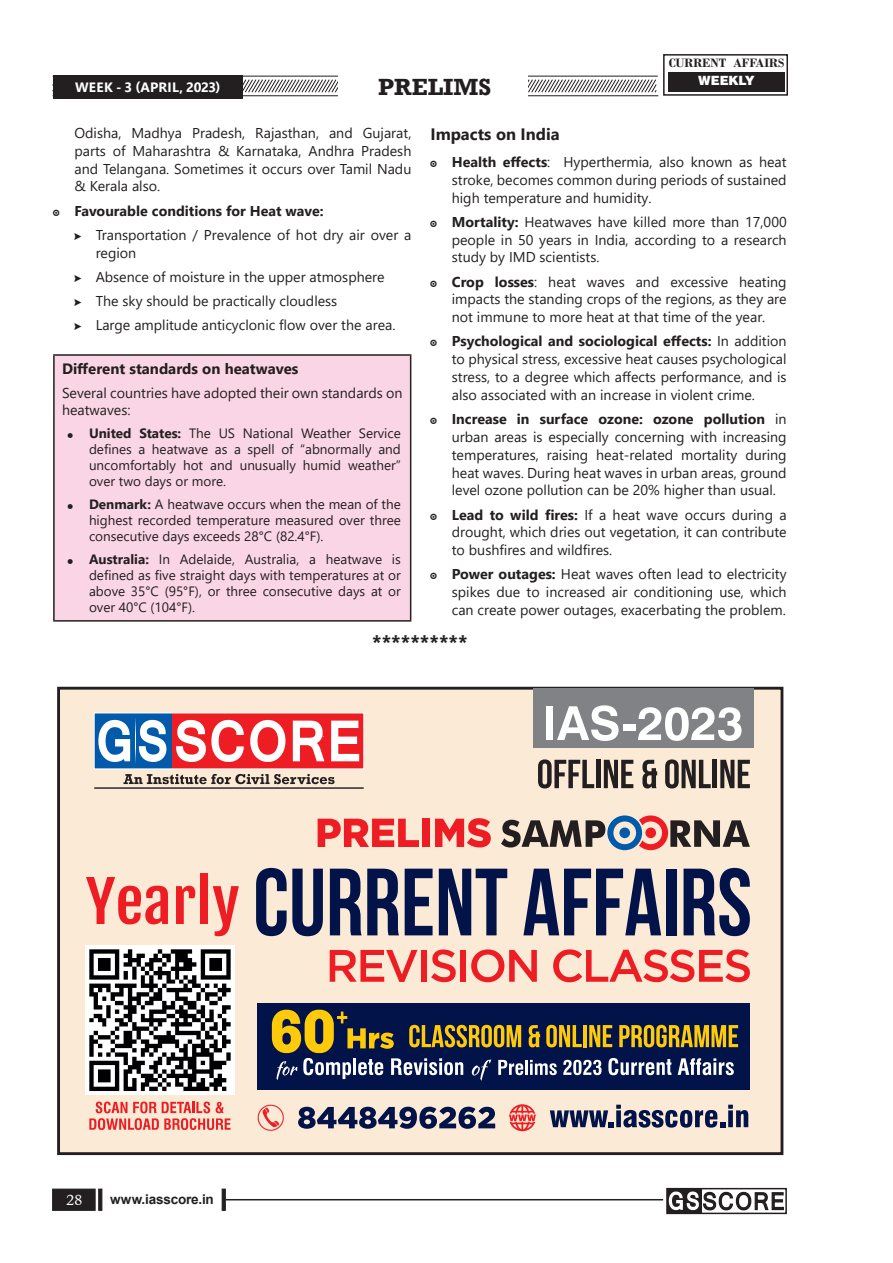
<style>
.page{position:relative;width:893px;height:1263px;background:#fff}
.page>*{position:absolute;margin:0;border:0;box-sizing:border-box;transform-origin:0 0}
.t1{font:700 24px "Rockwell";color:#231f20}
.END_STAR{font:700 21px "Segoe UI";color:#231f20}
._7__HEADING_2{font:700 16.5px "Segoe UI";color:#231f20}
.Box_Heading{font:700 15px "Segoe UI";color:#231f20}
.Boty_Text{font:14.25px/17.9px "Segoe UI";color:#231f20;text-align:justify}
.t2{font:700 14.25px "Segoe UI";color:#231f20}
.t3{font:14.25px "Dutch 809 BT Roman C";color:#fff}
.t4{font:13.5px/16.2px "Segoe UI";color:#231f20;text-align:justify}
.t5{font:700 13.5px "Segoe UI";letter-spacing:.015em;color:#fff}
.t6{font:700 13.5px "Arial";letter-spacing:-.01em;color:#231f20}
.t7{font:700 12.75px "Bodoni";color:#231f20}
.t8{font:900 12.75px "Swiss 721 BT";color:#fff}
.s1{font-weight:700}
</style>
<div class="page">
<div style="left:52px;top:1189px;width:43px;height:21px;background:#231f20"></div>
<hr style="left:99px;top:1189px;width:3px;height:21px;background:#231f20">
<div style="left:222px;top:1189px;width:3px;height:21px;background:#231f20;border:1px solid #231f20"></div>
<hr style="left:226px;top:1199px;width:437px;height:1px;background:#231f20">
<svg style="left:52px;top:75px;width:607px;height:22px"></svg>
<div style="left:666px;top:1188px;width:121px;height:26px;border:2px solid #231f20"></div>
<svg style="left:668px;top:1190px;width:117px;height:21px"></svg>
<div style="left:663px;top:54px;width:125px;height:42px;border:2px solid #231f20"></div>
<div style="left:668px;top:72px;width:116px;height:20px;background:#231f20"></div>
<div style="left:53px;top:76px;width:189px;height:23px;background:#231f20"></div>
<div style="left:338px;top:76px;width:189px;height:23px;background:#fff"></div>
<div style="left:54px;top:355px;width:357px;height:266px;background:#fad5e5"></div>
<hr style="left:53px;top:354px;width:358px;height:2px;background:#231f20">
<hr style="left:53px;top:356px;width:2px;height:264px;background:#231f20">
<hr style="left:410px;top:356px;width:1px;height:264px;background:#231f20">
<hr style="left:53px;top:620px;width:358px;height:2px;background:#231f20">
<div style="left:59px;top:688px;width:723px;height:465px;background:#fbead6"></div>
<div style="left:57px;top:687px;width:726px;height:468px;border:3px solid #231f20"></div>
<svg style="left:123px;top:774px;width:211px;height:10px"></svg>
<hr style="left:94px;top:787px;width:270px;height:2px;background:#231f20">
<div style="left:94px;top:713px;width:270px;height:56px;background:#ee1d23"></div>
<div style="left:94px;top:713px;width:77px;height:56px;background:#015aaa"></div>
<svg style="left:176px;top:720px;width:183px;height:42px"></svg>
<svg style="left:98px;top:718px;width:68px;height:45px"></svg>
<svg style="left:538px;top:759px;width:56px;height:29px"></svg>
<div style="left:596px;top:760px;width:5px;height:28px;background:#231f20"></div>
<svg style="left:604px;top:760px;width:29px;height:28px"></svg>
<svg style="left:665px;top:759px;width:46px;height:29px"></svg>
<hr style="left:713px;top:760px;width:4px;height:28px;background:#231f20">
<svg style="left:720px;top:760px;width:30px;height:28px"></svg>
<svg style="left:642px;top:760px;width:15px;height:28px"></svg>
<div style="left:533px;top:688px;width:221px;height:60px;background:#808285"></div>
<div style="left:546px;top:706px;width:7px;height:34px;background:#fff"></div>
<svg style="left:557px;top:705px;width:62px;height:36px"></svg>
<div style="left:623px;top:724px;width:13px;height:7px;background:#fff"></div>
<svg style="left:638px;top:707px;width:104px;height:34px"></svg>
<svg style="left:256px;top:868px;width:67px;height:68px"></svg>
<svg style="left:330px;top:869px;width:69px;height:66px"></svg>
<svg style="left:405px;top:869px;width:28px;height:66px"></svg>
<svg style="left:439px;top:869px;width:68px;height:66px"></svg>
<svg style="left:523px;top:869px;width:138px;height:66px"></svg>
<div style="left:666px;top:869px;width:10px;height:66px;background:#011348"></div>
<svg style="left:683px;top:868px;width:67px;height:68px"></svg>
<svg style="left:330px;top:950px;width:87px;height:32px"></svg>
<div style="left:421px;top:950px;width:6px;height:32px;background:#ee1d23"></div>
<svg style="left:431px;top:949px;width:25px;height:33px"></svg>
<div style="left:461px;top:950px;width:5px;height:32px;background:#ee1d23"></div>
<svg style="left:471px;top:949px;width:66px;height:33px"></svg>
<svg style="left:553px;top:949px;width:197px;height:33px"></svg>
<svg style="left:86px;top:877px;width:82px;height:47px"></svg>
<svg style="left:176px;top:886px;width:19px;height:38px"></svg>
<div style="left:200px;top:874px;width:8px;height:50px;background:#ee1d23"></div>
<svg style="left:213px;top:886px;width:26px;height:50px"></svg>
<svg style="left:501px;top:815px;width:249px;height:35px"></svg>
<svg style="left:318px;top:819px;width:101px;height:28px"></svg>
<div style="left:422px;top:819px;width:8px;height:28px;background:#ee1d23"></div>
<svg style="left:435px;top:818px;width:56px;height:29px"></svg>
<img style="left:85px;top:945px;width:150px;height:150px">
<svg style="left:89px;top:1101px;width:141px;height:29px"></svg>
<div style="left:257px;top:1003px;width:492px;height:86px;background:#011348"></div>
<svg style="left:529px;top:1025px;width:11px;height:22px"></svg>
<svg style="left:546px;top:1025px;width:36px;height:22px"></svg>
<hr style="left:583px;top:1025px;width:4px;height:22px;background:#feca0a">
<svg style="left:589px;top:1025px;width:23px;height:22px"></svg>
<svg style="left:619px;top:1025px;width:119px;height:22px"></svg>
<svg style="left:608px;top:1058px;width:63px;height:17px"></svg>
<svg style="left:678px;top:1058px;width:56px;height:17px"></svg>
<svg style="left:272px;top:1010px;width:251px;height:71px"></svg>
<hr style="left:525px;top:1060px;width:3px;height:15px;background:#fff">
<svg style="left:530px;top:1060px;width:27px;height:15px"></svg>
<svg style="left:563px;top:1060px;width:39px;height:15px"></svg>
<svg style="left:257px;top:1104px;width:27px;height:27px"></svg>
<svg style="left:298px;top:1107px;width:197px;height:22px"></svg>
<svg style="left:509px;top:1104px;width:27px;height:27px"></svg>
<svg style="left:550px;top:1105px;width:198px;height:23px"></svg>
<p class="t7" style="left:669px;top:56px;width:117px">CURRENT AFFAIRS</p>
<p class="t8" style="left:698px;top:73px;width:58px">WEEKLY</p>
<p class="t5" style="left:75px;top:75px;width:147px">WEEK - 3 (APRIL, 2023)</p>
<h1 class="t1" style="left:378px;top:72px;width:115px">PRELIMS</h1>
<p class="Boty_Text" style="left:74px;top:123px;width:338px">Odisha, Madhya Pradesh, Rajasthan, and Gujarat, parts of Maharashtra &amp; Karnataka, Andhra Pradesh and Telangana. Sometimes it occurs over Tamil Nadu &amp; Kerala also.</p>
<p class="t2" style="left:74px;top:197px;width:251px">Favourable conditions for Heat wave:</p>
<p class="Boty_Text" style="left:96px;top:225px;width:317px">Transportation / Prevalence of hot dry air over a region</p>
<p class="Boty_Text" style="left:96px;top:267px;width:290px">Absence of moisture in the upper atmosphere</p>
<p class="Boty_Text" style="left:96px;top:291px;width:243px">The sky should be practically cloudless</p>
<p class="Boty_Text" style="left:96px;top:315px;width:301px">Large amplitude anticyclonic flow over the area.</p>
<p class="Box_Heading" style="left:62px;top:355px;width:238px">Different standards on heatwaves</p>
<p class="Boty_Text" style="left:62px;top:383px;width:342px;line-height:17.1px">Several countries have adopted their own standards on heatwaves:</p>
<p class="t4" style="left:89px;top:423px;width:313px"><span class="s1">United States:</span> The US National Weather Service defines a heatwave as a spell of “abnormally and uncomfortably hot and unusually humid weather” over two days or more.</p>
<p class="t4" style="left:89px;top:495px;width:313px"><span class="s1">Denmark:</span> A heatwave occurs when the mean of the highest recorded temperature measured over three consecutive days exceeds 28°C (82.4°F).</p>
<p class="t4" style="left:89px;top:550px;width:313px"><span class="s1">Australia:</span> In Adelaide, Australia, a heatwave is defined as five straight days with temperatures at or above 35°C (95°F), or three consecutive days at or over 40°C (104°F).</p>
<h1 class="t1" style="left:393px;top:72px;width:85px">MAINS</h1>
<p class="_7__HEADING_2" style="left:431px;top:118px;width:131px">Impacts on India</p>
<p class="Boty_Text" style="left:452px;top:152px;width:336px"><span class="s1">Health effects</span>: Hyperthermia, also known as heat stroke, becomes common during periods of sustained high temperature and humidity.</p>
<p class="Boty_Text" style="left:452px;top:212px;width:336px"><span class="s1">Mortality:</span> Heatwaves have killed more than 17,000 people in 50 years in India, according to a research study by IMD scientists.</p>
<p class="Boty_Text" style="left:452px;top:271px;width:336px"><span class="s1">Crop losses</span>: heat waves and excessive heating impacts the standing crops of the regions, as they are not immune to more heat at that time of the year.</p>
<p class="Boty_Text" style="left:452px;top:331px;width:336px"><span class="s1">Psychological and sociological effects:</span> In addition to physical stress, excessive heat causes psychological stress, to a degree which affects performance, and is also associated with an increase in violent crime.</p>
<p class="Boty_Text" style="left:452px;top:409px;width:336px"><span class="s1">Increase in surface ozone: ozone pollution</span> in urban areas is especially concerning with increasing temperatures, raising heat-related mortality during heat waves. During heat waves in urban areas, ground level ozone pollution can be 20% higher than usual.</p>
<p class="Boty_Text" style="left:452px;top:504px;width:336px"><span class="s1">Lead to wild fires:</span> If a heat wave occurs during a drought, which dries out vegetation, it can contribute to bushfires and wildfires.</p>
<p class="Boty_Text" style="left:452px;top:564px;width:336px"><span class="s1">Power outages:</span> Heat waves often lead to electricity spikes due to increased air conditioning use, which can create power outages, exacerbating the problem.</p>
<p class="END_STAR" style="left:372px;top:623px;width:97px">**********</p>
<p class="t3" style="left:66px;top:1191px;width:17px">28</p>
<p class="t6" style="left:110px;top:1189px;width:105px">www.iasscore.in</p>
</div>
